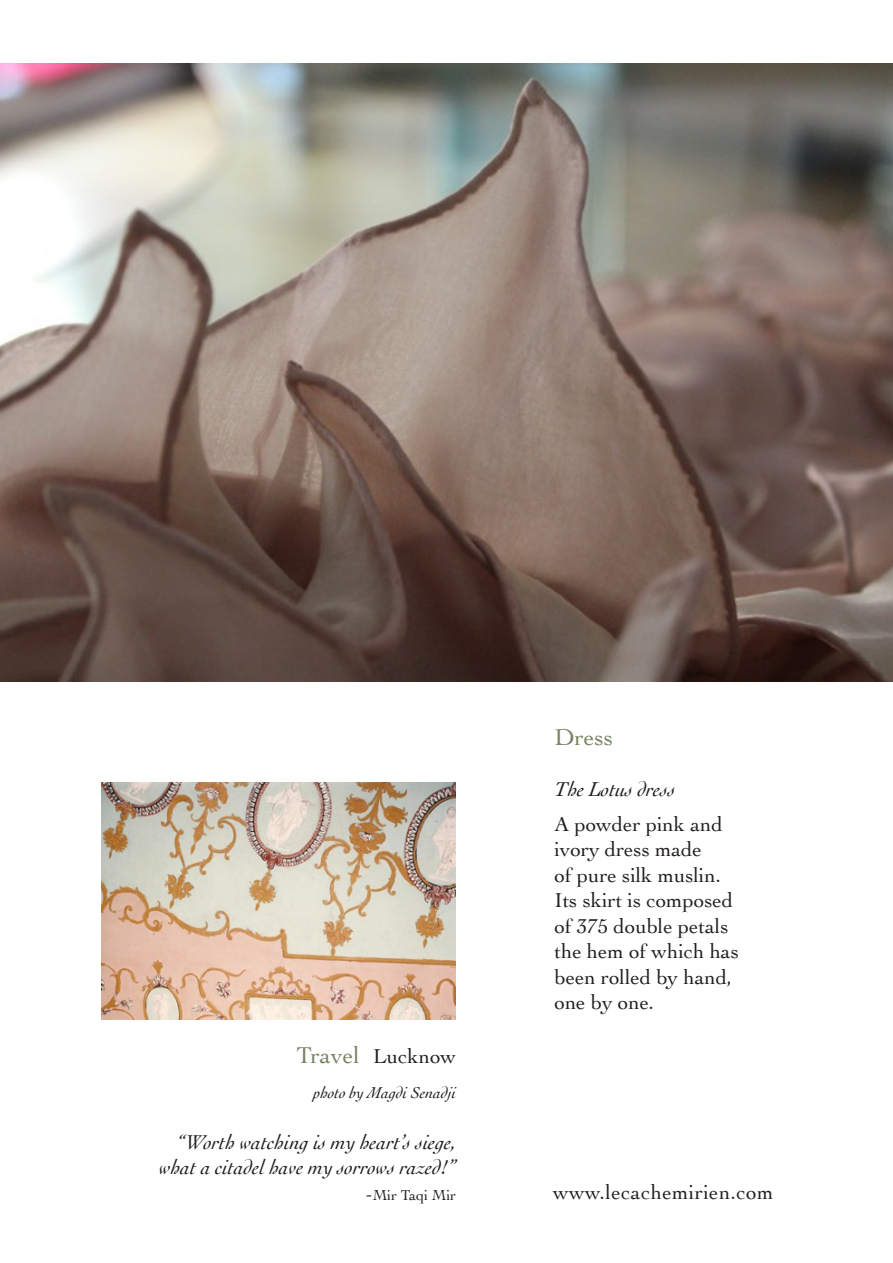
<style>
.page{position:relative;width:893px;height:1263px;background:#fff}
.page>*{position:absolute;margin:0;border:0;box-sizing:border-box;transform-origin:0 0}
.t1{font:24px "Cochin";color:#768461}
.t2{font:21px/25.5px "Cochin";color:#231f20}
.t3{font:italic 21px "Cochin";color:#231f20}
.t4{font:21px "Cochin";letter-spacing:.02em;color:#231f20}
.t5{font:italic 16.5px "Cochin";color:#231f20}
.t6{font:15px "Cochin";color:#231f20}
.s1{font-size:24px;color:#768461}
.s2{font-style:italic;font-size:21px}
</style>
<div class="page">
<img style="left:0;top:64px;width:893px;height:617px">
<img style="left:102px;top:783px;width:353px;height:236px">
<p class="t1" style="left:554px;top:724px;width:60px">Dress</p>
<p class="t3" style="left:554px;top:778px;width:122px">The Lotus dress</p>
<p class="t2" style="left:554px;top:811px;width:170px">A powder pink and ivory dress made</p>
<p class="t2" style="left:554px;top:862px;width:168px">of pure silk muslin.</p>
<p class="t2" style="left:554px;top:888px;width:186px">Its skirt is composed of 375 double petals the hem of which has been rolled by hand, one by one.</p>
<p class="t2" style="left:297px;top:1044px;width:161px"><span class="s1">Travel</span> Lucknow</p>
<p class="t5" style="left:313px;top:1083px;width:144px">photo by Magdi Senadji</p>
<p class="t3" style="left:177px;top:1130px;width:280px">“Worth watching is my heart’s siege,</p>
<p class="t3" style="left:159px;top:1156px;width:299px">what a citadel have my sorrows razed!”</p>
<p class="t6" style="left:366px;top:1186px;width:92px"><span class="s2">-</span>Mir Taqi Mir</p>
<p class="t4" style="left:553px;top:1180px;width:222px">www.lecachemirien.com</p>
</div>
